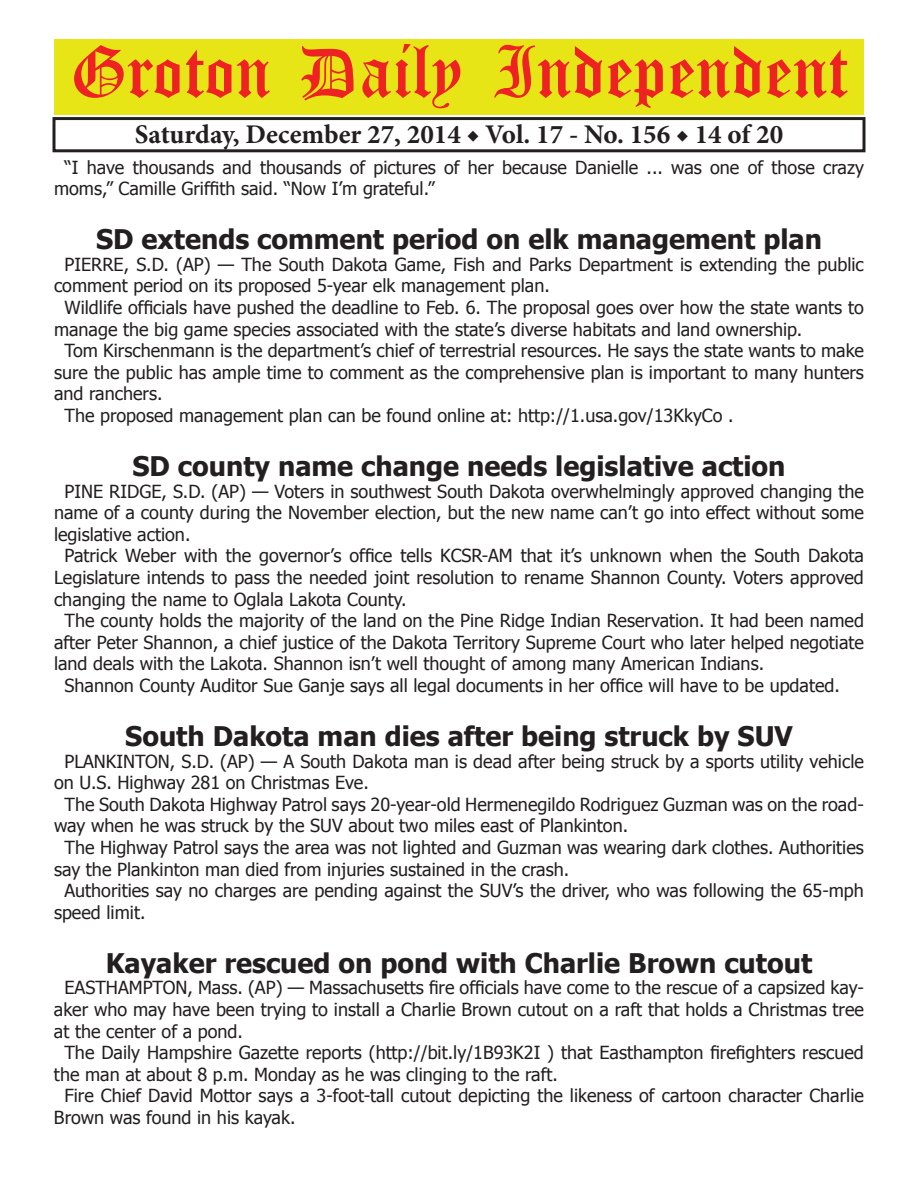
<style>
.page{position:relative;width:918px;height:1188px;background:#fff}
.page>*{position:absolute;margin:0;border:0;box-sizing:border-box;transform-origin:0 0}
.t1{font:54px "Old English Five";color:#ee2123}
.t2{font:700 27px "Tahoma";color:#231f20}
.t3{font:700 27px "Minion Pro";color:#231f20}
.t4{font:18px/21.6px "Tahoma";color:#231f20}
</style>
<div class="page">
<div style="left:52px;top:117px;width:814px;height:35px;border:3px solid #231f20"></div>
<div style="left:54px;top:40px;width:810px;height:75px;background:#e7e515"></div>
<h1 class="t1" style="left:70px;top:47px;width:779px">Groton Daily Independent</h1>
<h2 class="t3" style="left:135px;top:116px;width:650px">Saturday, December 27, 2014 ◆ Vol. 17 - No. 156 ◆ 14 of 20</h2>
<p class="t4" style="left:54px;top:155px;width:812px;text-indent:10px">“I have thousands and thousands of pictures of her because Danielle ... was one of those crazy moms,” Camille Griffith said. “Now I’m grateful.”</p>
<h2 class="t2" style="left:96px;top:220px;width:727px">SD extends comment period on elk management plan</h2>
<p class="t4" style="left:64px;top:253px;width:801px">PIERRE, S.D. (AP) — The South Dakota Game, Fish and Parks Department is extending the public</p>
<p class="t4" style="left:54px;top:274px;width:497px">comment period on its proposed 5-year elk management plan.</p>
<p class="t4" style="left:64px;top:296px;width:801px">Wildlife officials have pushed the deadline to Feb. 6. The proposal goes over how the state wants to</p>
<p class="t4" style="left:54px;top:317px;width:750px">manage the big game species associated with the state’s diverse habitats and land ownership.</p>
<p class="t4" style="left:64px;top:339px;width:801px">Tom Kirschenmann is the department’s chief of terrestrial resources. He says the state wants to make</p>
<p class="t4" style="left:54px;top:361px;width:812px">sure the public has ample time to comment as the comprehensive plan is important to many hunters</p>
<p class="t4" style="left:54px;top:382px;width:110px">and ranchers.</p>
<p class="t4" style="left:64px;top:404px;width:671px">The proposed management plan can be found online at: http://1.usa.gov/13KkyCo .</p>
<h2 class="t2" style="left:133px;top:447px;width:655px">SD county name change needs legislative action</h2>
<p class="t4" style="left:64px;top:479px;width:801px">PINE RIDGE, S.D. (AP) — Voters in southwest South Dakota overwhelmingly approved changing the</p>
<p class="t4" style="left:54px;top:501px;width:811px">name of a county during the November election, but the new name can’t go into effect without some</p>
<p class="t4" style="left:54px;top:523px;width:138px">legislative action.</p>
<p class="t4" style="left:64px;top:544px;width:801px">Patrick Weber with the governor’s office tells KCSR-AM that it’s unknown when the South Dakota</p>
<p class="t4" style="left:54px;top:566px;width:811px">Legislature intends to pass the needed joint resolution to rename Shannon County. Voters approved</p>
<p class="t4" style="left:54px;top:587px;width:354px">changing the name to Oglala Lakota County.</p>
<p class="t4" style="left:64px;top:609px;width:801px">The county holds the majority of the land on the Pine Ridge Indian Reservation. It had been named</p>
<p class="t4" style="left:54px;top:631px;width:812px">after Peter Shannon, a chief justice of the Dakota Territory Supreme Court who later helped negotiate</p>
<p class="t4" style="left:54px;top:652px;width:712px">land deals with the Lakota. Shannon isn’t well thought of among many American Indians.</p>
<p class="t4" style="left:64px;top:674px;width:777px">Shannon County Auditor Sue Ganje says all legal documents in her office will have to be updated.</p>
<h2 class="t2" style="left:125px;top:717px;width:669px">South Dakota man dies after being struck by SUV</h2>
<p class="t4" style="left:64px;top:749px;width:801px">PLANKINTON, S.D. (AP) — A South Dakota man is dead after being struck by a sports utility vehicle</p>
<p class="t4" style="left:54px;top:771px;width:316px">on U.S. Highway 281 on Christmas Eve.</p>
<p class="t4" style="left:64px;top:793px;width:801px">The South Dakota Highway Patrol says 20-year-old Hermenegildo Rodriguez Guzman was on the road-</p>
<p class="t4" style="left:54px;top:814px;width:576px">way when he was struck by the SUV about two miles east of Plankinton.</p>
<p class="t4" style="left:64px;top:836px;width:801px">The Highway Patrol says the area was not lighted and Guzman was wearing dark clothes. Authorities</p>
<p class="t4" style="left:54px;top:857px;width:517px">say the Plankinton man died from injuries sustained in the crash.</p>
<p class="t4" style="left:64px;top:879px;width:801px">Authorities say no charges are pending against the SUV’s the driver, who was following the 65-mph</p>
<p class="t4" style="left:54px;top:901px;width:93px">speed limit.</p>
<h2 class="t2" style="left:106px;top:944px;width:708px">Kayaker rescued on pond with Charlie Brown cutout</h2>
<p class="t4" style="left:64px;top:976px;width:801px">EASTHAMPTON, Mass. (AP) — Massachusetts fire officials have come to the rescue of a capsized kay-</p>
<p class="t4" style="left:54px;top:998px;width:811px">aker who may have been trying to install a Charlie Brown cutout on a raft that holds a Christmas tree</p>
<p class="t4" style="left:54px;top:1019px;width:191px">at the center of a pond.</p>
<p class="t4" style="left:64px;top:1041px;width:801px">The Daily Hampshire Gazette reports (http://bit.ly/1B93K2I ) that Easthampton firefighters rescued</p>
<p class="t4" style="left:54px;top:1063px;width:505px">the man at about 8 p.m. Monday as he was clinging to the raft.</p>
<p class="t4" style="left:64px;top:1084px;width:801px">Fire Chief David Mottor says a 3-foot-tall cutout depicting the likeness of cartoon character Charlie</p>
<p class="t4" style="left:54px;top:1106px;width:243px">Brown was found in his kayak.</p>
</div>
